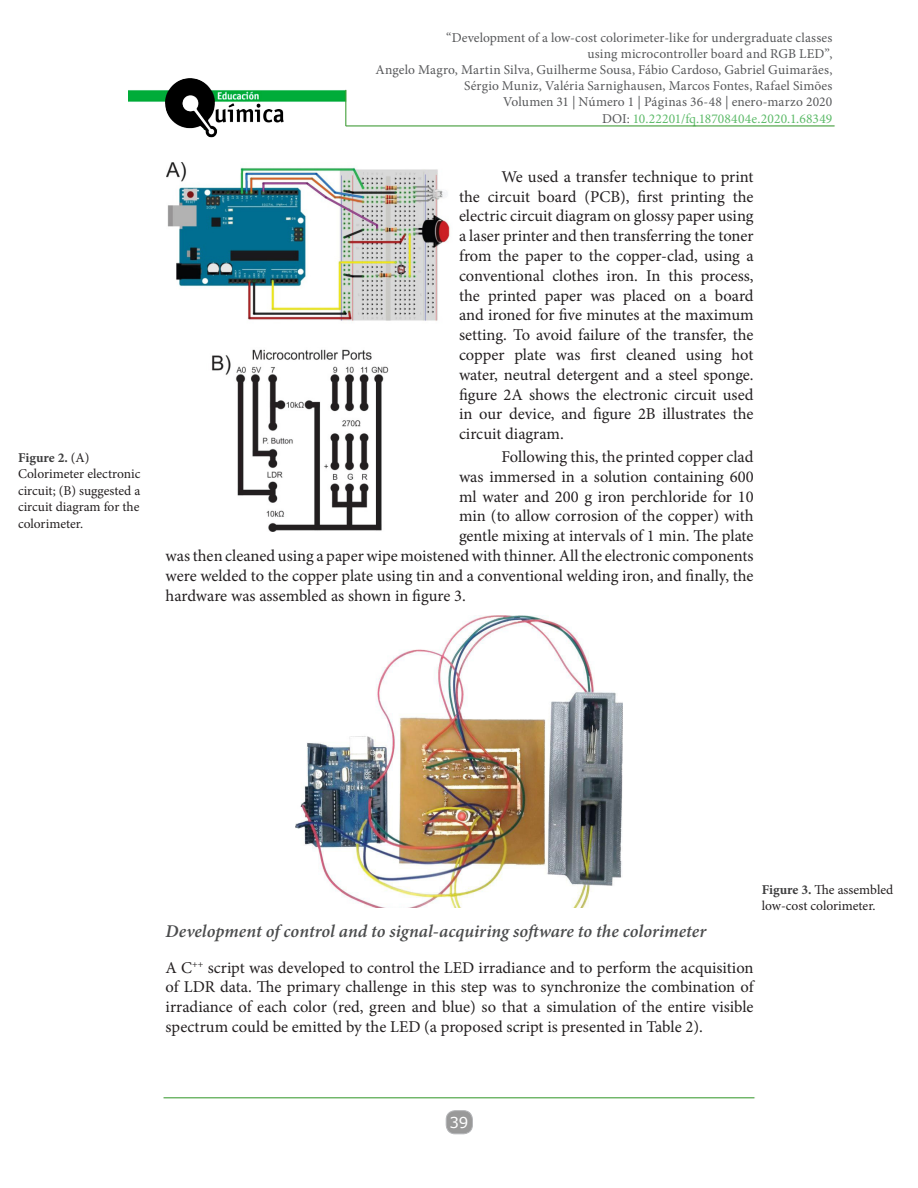
<style>
.page{position:relative;width:918px;height:1188px;background:#fff}
.page>*{position:absolute;margin:0;border:0;box-sizing:border-box;transform-origin:0 0}
.Subsubtitulo{font:italic 600 18px "Minion Pro";color:#4b4c4d}
.P-san{font:16.5px/19.8px "Minion Pro";color:#231f20;text-align:justify}
.P-SinSan{font:16.5px/19.8px "Minion Pro";color:#231f20;text-align:justify}
.t1{font:15px "Verdana";color:#fff}
.t2{font:13.5px/16.2px "Minion Pro";letter-spacing:.01em;color:#57585a;text-align:right}
.PieImg{font:13.5px/16.5px "Minion Pro";color:#231f20}
.s1{font-weight:700;color:#3e3e3f}
.s2{color:#5ebb6a}
</style>
<div class="page">
<img style="left:128px;top:78px;width:217px;height:59px">
<hr style="left:345px;top:125px;width:491px;height:2px;background:#8ac084">
<hr style="left:346px;top:126px;width:489px;height:1px;background:#3fa535">
<hr style="left:345px;top:89px;width:2px;height:38px;background:#231f20;opacity:.44">
<hr style="left:346px;top:90px;width:1px;height:36px;background:#3fa535">
<div style="left:446px;top:1111px;width:26px;height:23px;background:#999;border-radius:9px"></div>
<div style="left:446px;top:1110px;width:27px;height:24px;border:1px solid #b4b5b8;border-radius:9px"></div>
<hr style="left:163px;top:1097px;width:592px;height:2px;background:#71b76a">
<hr style="left:164px;top:1098px;width:590px;height:1px;background:#3fa535">
<img style="left:167px;top:162px;width:283px;height:370px">
<img style="left:295px;top:616px;width:328px;height:291px">
<p class="PieImg" style="left:18px;top:449px;width:124px"><span class="s1">Figure 2.</span> (A)<br>Colorimeter electronic circuit; (B) suggested a circuit diagram for the colorimeter.</p>
<p class="t2" style="left:375px;top:29px;width:458px">“Development of a low-cost colorimeter-like for undergraduate classes<br>using microcontroller board and RGB LED”,<br>Angelo Magro, Martin Silva, Guilherme Sousa, Fábio Cardoso, Gabriel Guimarães, Sérgio Muniz, Valéria Sarnighausen, Marcos Fontes, Rafael Simões<br>Volumen 31 | Número 1 | Páginas 36-48 | enero-marzo 2020<br>DOI: <span class="s2">10.22201/fq.18708404e.2020.1.68349</span></p>
<p class="P-san" style="left:459px;top:167px;width:296px;text-indent:43px">We used a transfer technique to print the circuit board (PCB), first printing the electric circuit diagram on glossy paper using a laser printer and then transferring the toner from the paper to the copper-clad, using a conventional clothes iron. In this process, the printed paper was placed on a board and ironed for five minutes at the maximum setting. To avoid failure of the transfer, the copper plate was first cleaned using hot water, neutral detergent and a steel sponge. figure 2A shows the electronic circuit used in our device, and figure 2B illustrates the circuit diagram.</p>
<p class="P-san" style="left:502px;top:447px;width:254px">Following this, the printed copper clad</p>
<p class="P-san" style="left:459px;top:467px;width:296px">was immersed in a solution containing 600</p>
<p class="P-san" style="left:459px;top:487px;width:296px">ml water and 200 g iron perchloride for 10</p>
<p class="P-san" style="left:459px;top:506px;width:296px">min (to allow corrosion of the copper) with</p>
<p class="P-san" style="left:459px;top:526px;width:296px">gentle mixing at intervals of 1 min. The plate</p>
<p class="P-san" style="left:166px;top:546px;width:589px">was then cleaned using a paper wipe moistened with thinner. All the electronic components</p>
<p class="P-san" style="left:166px;top:566px;width:590px">were welded to the copper plate using tin and a conventional welding iron, and finally, the</p>
<p class="P-san" style="left:166px;top:586px;width:302px">hardware was assembled as shown in figure 3.</p>
<p class="PieImg" style="left:762px;top:881px;width:133px"><span class="s1">Figure 3.</span> The assembled low-cost colorimeter.</p>
<p class="Subsubtitulo" style="left:166px;top:918px;width:542px">Development of control and to signal-acquiring software to the colorimeter</p>
<p class="P-SinSan" style="left:166px;top:958px;width:589px">A C<sup>++</sup> script was developed to control the LED irradiance and to perform the acquisition of LDR data. The primary challenge in this step was to synchronize the combination of irradiance of each color (red, green and blue) so that a simulation of the entire visible spectrum could be emitted by the LED (a proposed script is presented in Table 2).</p>
<p class="t1" style="left:450px;top:1113px;width:20px">39</p>
</div>
